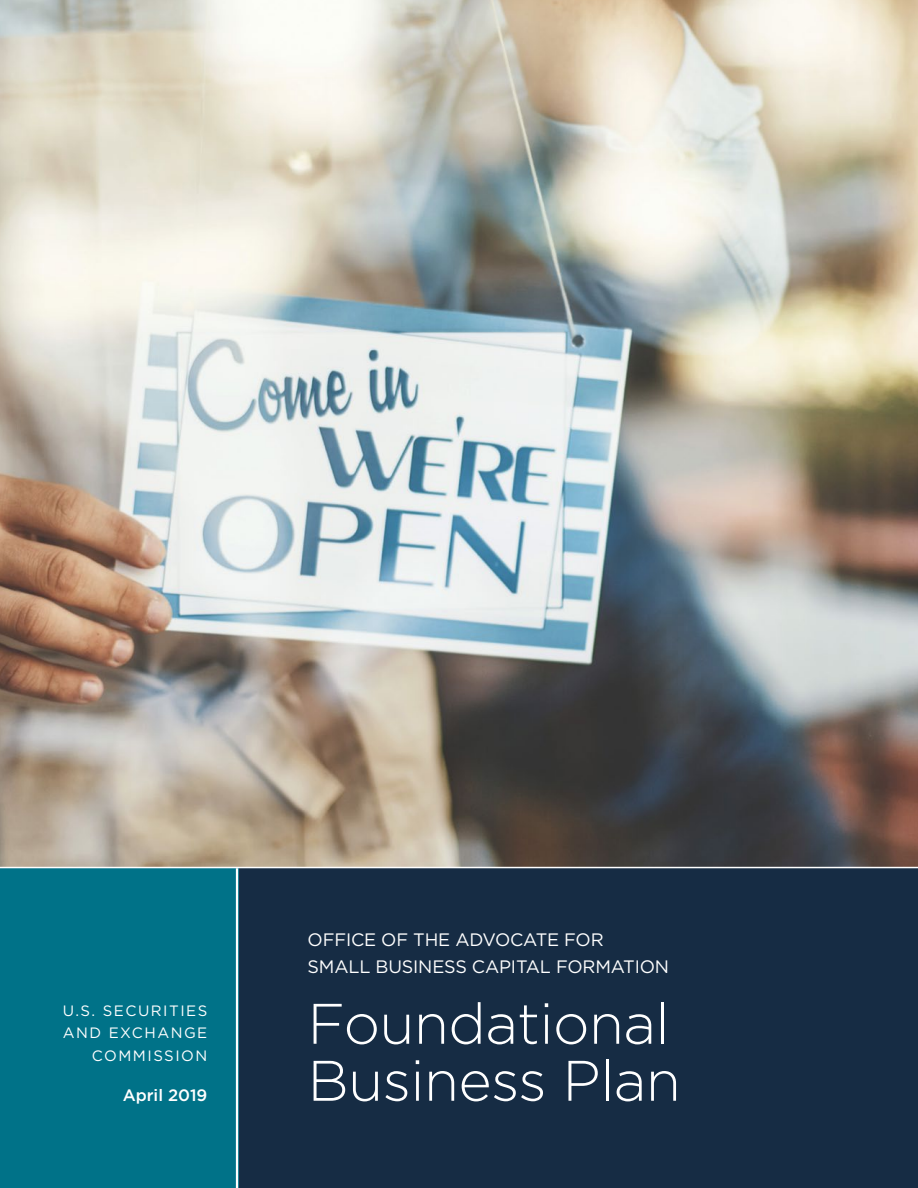
<style>
.page{position:relative;width:918px;height:1188px;background:#fff}
.page>*{position:absolute;margin:0;border:0;box-sizing:border-box;transform-origin:0 0}
.t1{font:300 57px/57px "Gotham HTF";letter-spacing:-.01em;color:#fff}
.t2{font:18px/27px "Gotham HTF";letter-spacing:-.01em;color:#fff}
.t3{font:500 16.5px "Gotham HTF";color:#fff}
.t4{font:15px/22.5px "Gotham HTF";letter-spacing:.1em;color:#fff;text-align:right}
</style>
<div class="page">
<img style="left:0;top:0;width:918px;height:867px">
<div style="left:223px;top:868px;width:695px;height:320px;background:#162c44"></div>
<div style="left:0;top:868px;width:238px;height:320px;background:#007288"></div>
<hr style="left:236px;top:868px;width:2px;height:320px;background:#fff">
<p class="t4" style="left:63px;top:999px;width:146px">U.S. SECURITIES<br>AND EXCHANGE<br>COMMISSION</p>
<p class="t3" style="left:123px;top:1086px;width:86px">April 2019</p>
<p class="t2" style="left:308px;top:926px;width:363px">OFFICE OF THE ADVOCATE FOR<br>SMALL BUSINESS CAPITAL FORMATION</p>
<p class="t1" style="left:308px;top:994px;width:375px">Foundational<br>Business Plan</p>
</div>
